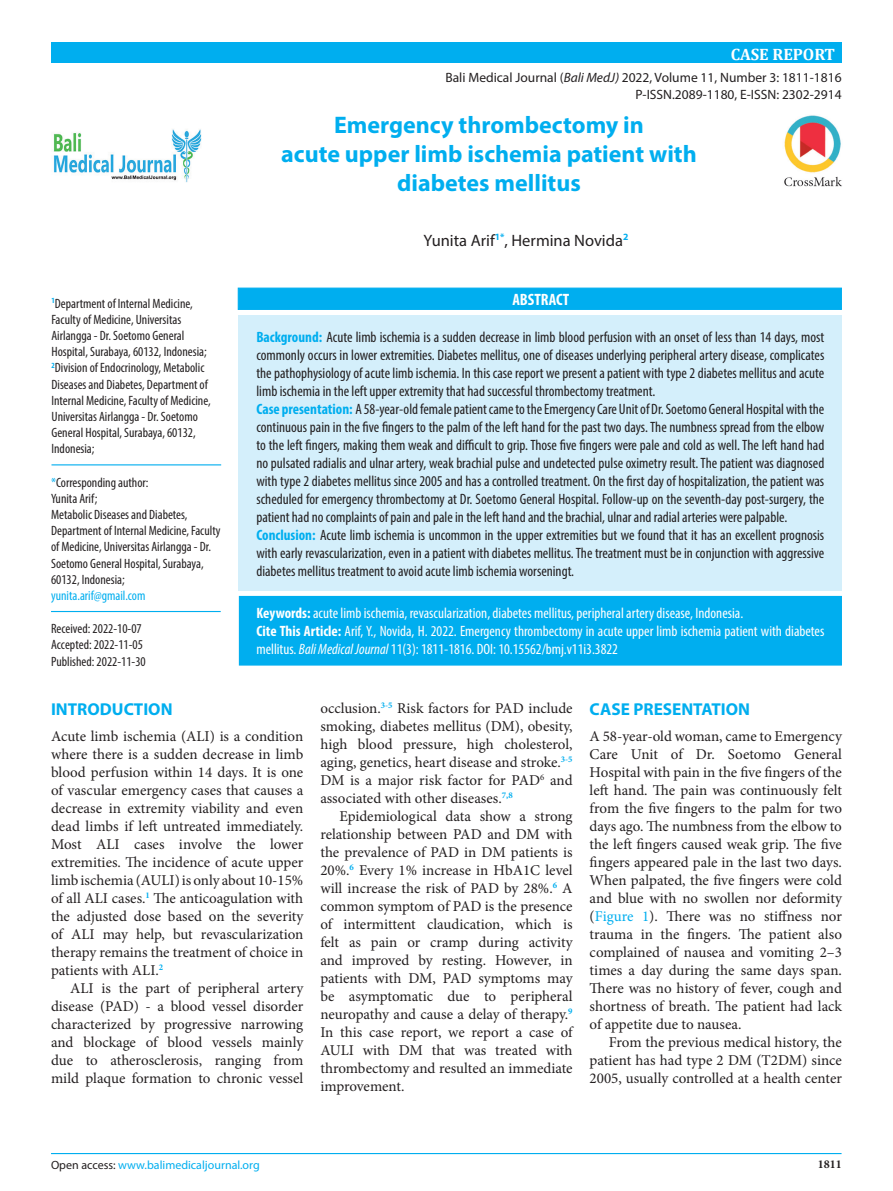
<style>
.page{position:relative;width:893px;height:1191px;background:#fff}
.page>*{position:absolute;margin:0;border:0;box-sizing:border-box;transform-origin:0 0}
.Heading_2{font:700 24px "Myriad Pro";color:#00aeef}
.Heading_2-2{font:700 17.25px "Myriad Pro";color:#00aeef}
.t1{font:16.5px "Myriad Pro";color:#231f20}
.t2{font:700 16.5px "Cambria";color:#fff}
.Default{font:700 condensed 16.5px "Myriad Pro";color:#fff}
.t3{font:15px/18px "Minion Pro";color:#231f20;text-align:justify}
.t4{font:condensed 15px/18px "Myriad Pro";color:#231f20;text-align:justify}
.t5{font:condensed 15px/18px "Myriad Pro";color:#fff}
.Heading_2-3{font:condensed 13.5px/16.2px "Myriad Pro";color:#231f20}
.t6{font:13.5px "Myriad Pro";color:#231f20}
.t7{font:condensed 13.5px "Myriad Pro";color:#00aeef}
.judul{font:12px "Myriad Pro";color:#00aeef}
.judul-2{font:700 12px "Minion Pro";color:#231f20}
.s1{font-style:italic}
.s2{color:#00aeef}
.s3{font-weight:700;color:#00aeef}
.s4{font-weight:700}
.s5{font-style:italic;color:#231f20}
.s6{color:#231f20}
</style>
<div class="page">
<div style="left:51px;top:43px;width:791px;height:20px;background:#00aeef"></div>
<div style="left:238px;top:287px;width:604px;height:23px;background:#00aeef;border:1px solid #00aeef"></div>
<div style="left:239px;top:315px;width:603px;height:275px;background:#d4effb"></div>
<div style="left:239px;top:596px;width:603px;height:69px;background:#00aeef"></div>
<img style="left:784px;top:115px;width:58px;height:72px">
<hr style="left:51px;top:464px;width:170px;height:1px;background:#00aeef">
<hr style="left:51px;top:611px;width:170px;height:1px;background:#00aeef">
<hr style="left:51px;top:1153px;width:790px;height:1px;background:#00aeef">
<img style="left:53px;top:129px;width:149px;height:54px">
<p class="t2" style="left:731px;top:43px;width:106px">CASE REPORT</p>
<p class="t6" style="left:445px;top:70px;width:398px">Bali Medical Journal (<span class="s1">Bali MedJ)</span> 2022, Volume 11, Number 3: 1811-1816</p>
<p class="t6" style="left:636px;top:86px;width:207px">P-ISSN.2089-1180, E-ISSN: 2302-2914</p>
<p class="Heading_2" style="left:334px;top:109px;width:311px">Emergency thrombectomy in</p>
<p class="Heading_2" style="left:281px;top:138px;width:417px">acute upper limb ischemia patient with</p>
<p class="Heading_2" style="left:397px;top:167px;width:185px">diabetes mellitus</p>
<p class="t1" style="left:424px;top:230px;width:206px">Yunita Arif<sup>1*</sup>, Hermina Novida<sup>2</sup></p>
<p class="Default" style="left:512px;top:289px;width:58px">ABSTRACT</p>
<p class="Heading_2-3" style="left:51px;top:295px;width:157px"><sup>1</sup>Department of Internal Medicine, Faculty of Medicine, Universitas Airlangga - Dr. Soetomo General Hospital, Surabaya, 60132, Indonesia;</p>
<p class="Heading_2-3" style="left:51px;top:359px;width:161px"><sup>2</sup>Division of Endocrinology, Metabolic Diseases and Diabetes, Department of Internal Medicine, Faculty of Medicine, Universitas Airlangga - Dr. Soetomo General Hospital, Surabaya, 60132, Indonesia;</p>
<p class="Heading_2-3" style="left:51px;top:474px;width:99px"><span class="s2">*</span>Corresponding author:</p>
<p class="Heading_2-3" style="left:51px;top:490px;width:48px">Yunita Arif;</p>
<p class="Heading_2-3" style="left:51px;top:506px;width:171px">Metabolic Diseases and Diabetes, Department of Internal Medicine, Faculty of Medicine, Universitas Airlangga - Dr.<br>Soetomo General Hospital, Surabaya, 60132, Indonesia;</p>
<p class="t7" style="left:51px;top:587px;width:96px">yunita.arif@gmail.com</p>
<p class="t4" style="left:256px;top:327px;width:569px"><span class="s3">Background:</span> Acute limb ischemia is a sudden decrease in limb blood perfusion with an onset of less than 14 days, most commonly occurs in lower extremities. Diabetes mellitus, one of diseases underlying peripheral artery disease, complicates the pathophysiology of acute limb ischemia. In this case report we present a patient with type 2 diabetes mellitus and acute limb ischemia in the left upper extremity that had successful thrombectomy treatment.</p>
<p class="t4" style="left:256px;top:399px;width:569px"><span class="s3">Case presentation:</span> A 58-year-old female patient came to the Emergency Care Unit of Dr. Soetomo General Hospital with the continuous pain in the five fingers to the palm of the left hand for the past two days. The numbness spread from the elbow to the left fingers, making them weak and difficult to grip. Those five fingers were pale and cold as well. The left hand had no pulsated radialis and ulnar artery, weak brachial pulse and undetected pulse oximetry result. The patient was diagnosed with type 2 diabetes mellitus since 2005 and has a controlled treatment. On the first day of hospitalization, the patient was scheduled for emergency thrombectomy at Dr. Soetomo General Hospital. Follow-up on the seventh-day post-surgery, the patient had no complaints of pain and pale in the left hand and the brachial, ulnar and radial arteries were palpable.</p>
<p class="t4" style="left:256px;top:525px;width:569px"><span class="s3">Conclusion:</span> Acute limb ischemia is uncommon in the upper extremities but we found that it has an excellent prognosis with early revascularization, even in a patient with diabetes mellitus. The treatment must be in conjunction with aggressive diabetes mellitus treatment to avoid acute limb ischemia worseningt.</p>
<p class="t5" style="left:256px;top:604px;width:488px"><span class="s4">Keywords:</span> acute limb ischemia, revascularization, diabetes mellitus, peripheral artery disease, Indonesia.</p>
<p class="t5" style="left:256px;top:622px;width:569px"><span class="s4">Cite This Article:</span> Arif, Y., Novida, H. 2022. Emergency thrombectomy in acute upper limb ischemia patient with diabetes mellitus. <span class="s1">Bali Medical Journal</span> 11(3): 1811-1816. DOI: 10.15562/bmj.v11i3.3822</p>
<p class="Heading_2-3" style="left:51px;top:620px;width:96px">Received: 2022-10-07<br>Accepted: 2022-11-05<br>Published: 2022-11-30</p>
<p class="Heading_2-2" style="left:51px;top:697px;width:123px">INTRODUCTION</p>
<p class="t3" style="left:51px;top:727px;width:254px">Acute limb ischemia (ALI) is a condition where there is a sudden decrease in limb blood perfusion within 14 days. It is one of vascular emergency cases that causes a decrease in extremity viability and even dead limbs if left untreated immediately.<br>Most ALI cases involve the lower extremities. The incidence of acute upper limb ischemia (AULI) is only about 10-15% of all ALI cases.<sup>1</sup> The anticoagulation with the adjusted dose based on the severity of ALI may help, but revascularization therapy remains the treatment of choice in patients with ALI.<sup>2</sup></p>
<p class="t3" style="left:51px;top:979px;width:254px;text-indent:19px">ALI is the part of peripheral artery disease (PAD) - a blood vessel disorder characterized by progressive narrowing and blockage of blood vessels mainly due to atherosclerosis, ranging from mild plaque formation to chronic vessel</p>
<p class="t3" style="left:320px;top:699px;width:254px">occlusion.<sup>3-5</sup> Risk factors for PAD include smoking, diabetes mellitus (DM), obesity, high blood pressure, high cholesterol, aging, genetics, heart disease and stroke.<sup>3-5<br></sup>DM is a major risk factor for PAD<sup>6</sup> and associated with other diseases.<sup>7,8</sup></p>
<p class="t3" style="left:320px;top:807px;width:254px;text-indent:19px">Epidemiological data show a strong relationship between PAD and DM with the prevalence of PAD in DM patients is 20%.<sup>6</sup> Every 1% increase in HbA1C level will increase the risk of PAD by 28%.<sup>6</sup> A common symptom of PAD is the presence of intermittent claudication, which is felt as pain or cramp during activity and improved by resting. However, in patients with DM, PAD symptoms may be asymptomatic due to peripheral neuropathy and cause a delay of therapy.<sup>9<br></sup>In this case report, we report a case of AULI with DM that was treated with thrombectomy and resulted an immediate improvement.</p>
<p class="Heading_2-2" style="left:590px;top:697px;width:162px">CASE PRESENTATION</p>
<p class="t3" style="left:590px;top:727px;width:254px">A 58-year-old woman, came to Emergency Care Unit of Dr. Soetomo General Hospital with pain in the five fingers of the left hand. The pain was continuously felt from the five fingers to the palm for two days ago. The numbness from the elbow to the left fingers caused weak grip. The five fingers appeared pale in the last two days.<br>When palpated, the five fingers were cold and blue with no swollen nor deformity (<span class="s2">Figure 1</span>). There was no stiffness nor trauma in the fingers. The patient also complained of nausea and vomiting 2–3 times a day during the same days span.<br>There was no history of fever, cough and shortness of breath. The patient had lack of appetite due to nausea.</p>
<p class="t3" style="left:590px;top:1033px;width:254px;text-indent:19px">From the previous medical history, the patient has had type 2 DM (T2DM) since 2005, usually controlled at a health center</p>
<p class="judul" style="left:51px;top:1157px;width:367px"><span class="s5">Bali Medical Journal 2022</span><span class="s6">; 11(3): 1811-1816 | doi:</span> 10.15562/bmj.v11i3.3822</p>
<p class="judul" style="left:51px;top:1157px;width:210px"><span class="s6">Open access:</span> www.balimedicaljournal.org</p>
<p class="judul-2" style="left:818px;top:1155px;width:25px">1811</p>
</div>
